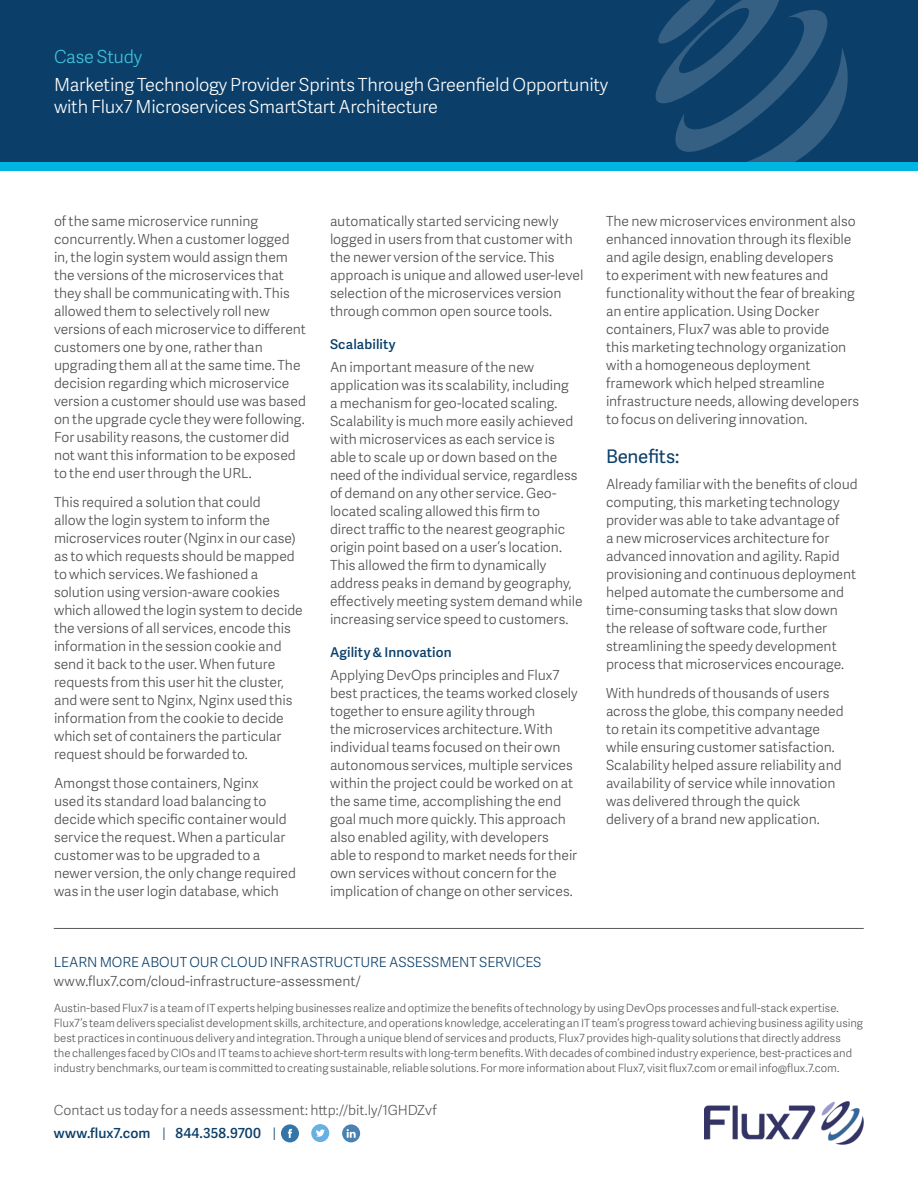
<style>
.page{position:relative;width:918px;height:1188px;background:#fff}
.page>*{position:absolute;margin:0;border:0;box-sizing:border-box;transform-origin:0 0}
.subhead{font:18.75px "Adelle Sans";letter-spacing:-.01em;color:#0b3f69}
.product_title{font:300 18px/21.6px "Adelle Sans";letter-spacing:-.01em;color:#fff}
.product_title-2{font:300 18px "Adelle Sans";letter-spacing:-.01em;color:#42c3dc}
.body_large{font:300 13.8px/18px "Adelle Sans";color:#4b4c4d}
.body_large-2{font:300 13.8px "Adelle Sans";color:#57585a}
.body_large-3{font:300 13.8px "Adelle Sans";letter-spacing:-.005em;color:#0b3f69}
.body_large-4{font:600 13.8px "Adelle Sans";letter-spacing:.005em;color:#0b3f69}
.subhead_small{font:600 13.5px "Adelle Sans";letter-spacing:.01em;color:#0b3f69}
.body_large-5{font:300 11.25px/15px "Adelle Sans";letter-spacing:-.005em;color:#57585a}
.s1{font-weight:300}
</style>
<div class="page">
<div style="left:0;top:0;width:918px;height:162px;background:#0b3f69"></div>
<svg style="left:655px;top:0;width:193px;height:162px"></svg>
<div style="left:210px;top:162px;width:93px;height:9px;background:#00b5e2"></div>
<div style="left:7px;top:162px;width:62px;height:9px;background:#00b5e2"></div>
<div style="left:0;top:162px;width:21px;height:9px;background:#00b5e2"></div>
<div style="left:63px;top:162px;width:16px;height:9px;background:#00b5e2"></div>
<div style="left:275px;top:162px;width:93px;height:9px;background:#00b5e2"></div>
<div style="left:387px;top:162px;width:94px;height:9px;background:#00b5e2"></div>
<div style="left:539px;top:162px;width:93px;height:9px;background:#00b5e2"></div>
<div style="left:838px;top:162px;width:80px;height:9px;background:#00b5e2"></div>
<div style="left:759px;top:162px;width:93px;height:9px;background:#00b5e2"></div>
<div style="left:609px;top:162px;width:74px;height:9px;background:#00b5e2"></div>
<div style="left:79px;top:162px;width:20px;height:9px;background:#00b5e2"></div>
<div style="left:683px;top:162px;width:62px;height:9px;background:#00b5e2"></div>
<div style="left:98px;top:162px;width:115px;height:9px;background:#00b5e2"></div>
<div style="left:473px;top:162px;width:43px;height:9px;background:#00b5e2"></div>
<div style="left:356px;top:162px;width:94px;height:9px;background:#00b5e2"></div>
<div style="left:743px;top:162px;width:18px;height:9px;background:#00b5e2"></div>
<div style="left:516px;top:162px;width:25px;height:9px;background:#00b5e2"></div>
<hr style="left:54px;top:928px;width:810px;height:1px;background:#57585a">
<img style="left:705px;top:1102px;width:159px;height:42px">
<svg style="left:281px;top:1124px;width:18px;height:18px"></svg>
<svg style="left:311px;top:1124px;width:18px;height:18px"></svg>
<svg style="left:342px;top:1124px;width:18px;height:18px"></svg>
<p class="product_title-2" style="left:54px;top:44px;width:90px">Case Study</p>
<p class="product_title" style="left:54px;top:73px;width:556px">Marketing Technology Provider Sprints Through Greenfield Opportunity with Flux7 Microservices SmartStart Architecture</p>
<p class="body_large" style="left:54px;top:211px;width:254px">of the same microservice running concurrently. When a customer logged in, the login system would assign them the versions of the microservices that they shall be communicating with. This allowed them to selectively roll new versions of each microservice to different customers one by one, rather than upgrading them all at the same time. The decision regarding which microservice version a customer should use was based on the upgrade cycle they were following.<br>For usability reasons, the customer did not want this information to be exposed to the end user through the URL.</p>
<p class="body_large" style="left:54px;top:493px;width:250px">This required a solution that could<br>allow the login system to inform the microservices router (Nginx in our case) as to which requests should be mapped to which services. We fashioned a solution using version-aware cookies which allowed the login system to decide the versions of all services, encode this information in the session cookie and send it back to the user. When future requests from this user hit the cluster, and were sent to Nginx, Nginx used this information from the cookie to decide which set of containers the particular request should be forwarded to.</p>
<p class="body_large" style="left:54px;top:774px;width:244px">Amongst those containers, Nginx<br>used its standard load balancing to decide which specific container would service the request. When a particular customer was to be upgraded to a newer version, the only change required was in the user login database, which</p>
<p class="body_large" style="left:330px;top:211px;width:255px">automatically started servicing newly logged in users from that customer with the newer version of the service. This approach is unique and allowed user-level selection of the microservices version through common open source tools.</p>
<p class="subhead_small" style="left:330px;top:334px;width:67px">Scalability</p>
<p class="body_large" style="left:330px;top:358px;width:254px">An important measure of the new application was its scalability, including<br>a mechanism for geo-located scaling.<br>Scalability is much more easily achieved with microservices as each service is able to scale up or down based on the need of the individual service, regardless of demand on any other service. Geo&shy;located scaling allowed this firm to<br>direct traffic to the nearest geographic origin point based on a user’s location.<br>This allowed the firm to dynamically address peaks in demand by geography, effectively meeting system demand while increasing service speed to customers.</p>
<p class="subhead_small" style="left:330px;top:643px;width:123px">Agility &amp; Innovation</p>
<p class="body_large" style="left:330px;top:666px;width:249px">Applying DevOps principles and Flux7 best practices, the teams worked closely together to ensure agility through<br>the microservices architecture. With individual teams focused on their own autonomous services, multiple services within the project could be worked on at the same time, accomplishing the end goal much more quickly. This approach also enabled agility, with developers able to respond to market needs for their own services without concern for the implication of change on other services.</p>
<p class="body_large" style="left:606px;top:211px;width:255px">The new microservices environment also enhanced innovation through its flexible and agile design, enabling developers<br>to experiment with new features and functionality without the fear of breaking an entire application. Using Docker containers, Flux7 was able to provide<br>this marketing technology organization with a homogeneous deployment framework which helped streamline infrastructure needs, allowing developers to focus on delivering innovation.</p>
<p class="subhead" style="left:606px;top:443px;width:75px">Benefits:</p>
<p class="body_large" style="left:606px;top:475px;width:253px">Already familiar with the benefits of cloud computing, this marketing technology provider was able to take advantage of<br>a new microservices architecture for advanced innovation and agility. Rapid provisioning and continuous deployment helped automate the cumbersome and time-consuming tasks that slow down the release of software code, further streamlining the speedy development process that microservices encourage.</p>
<p class="body_large" style="left:606px;top:684px;width:239px">With hundreds of thousands of users across the globe, this company needed to retain its competitive advantage while ensuring customer satisfaction.<br>Scalability helped assure reliability and availability of service while innovation was delivered through the quick delivery of a brand new application.</p>
<p class="body_large-3" style="left:54px;top:952px;width:489px">LEARN MORE ABOUT OUR CLOUD INFRASTRUCTURE ASSESSMENT SERVICES</p>
<p class="body_large" style="left:54px;top:972px;width:309px">www.flux7.com/cloud-infrastructure-assessment/</p>
<p class="body_large-5" style="left:54px;top:1000px;width:811px">Austin-based Flux7 is a team of IT experts helping businesses realize and optimize the benefits of technology by using DevOps processes and full-stack expertise.<br>Flux7’s team delivers specialist development skills, architecture, and operations knowledge, accelerating an IT team’s progress toward achieving business agility using best practices in continuous delivery and integration. Through a unique blend of services and products, Flux7 provides high-quality solutions that directly address<br>the challenges faced by CIOs and IT teams to achieve short-term results with long-term benefits. With decades of combined industry experience, best-practices and industry benchmarks, our team is committed to creating sustainable, reliable solutions. For more information about Flux7, visit flux7.com or email info@flux.7.com.</p>
<p class="body_large-2" style="left:54px;top:1100px;width:384px">Contact us today for a needs assessment: http://bit.ly/1GHDZvf</p>
<p class="body_large-4" style="left:54px;top:1123px;width:224px">www.flux7.com <span class="s1">|</span> 844.358.9700 <span class="s1">|</span></p>
</div>
